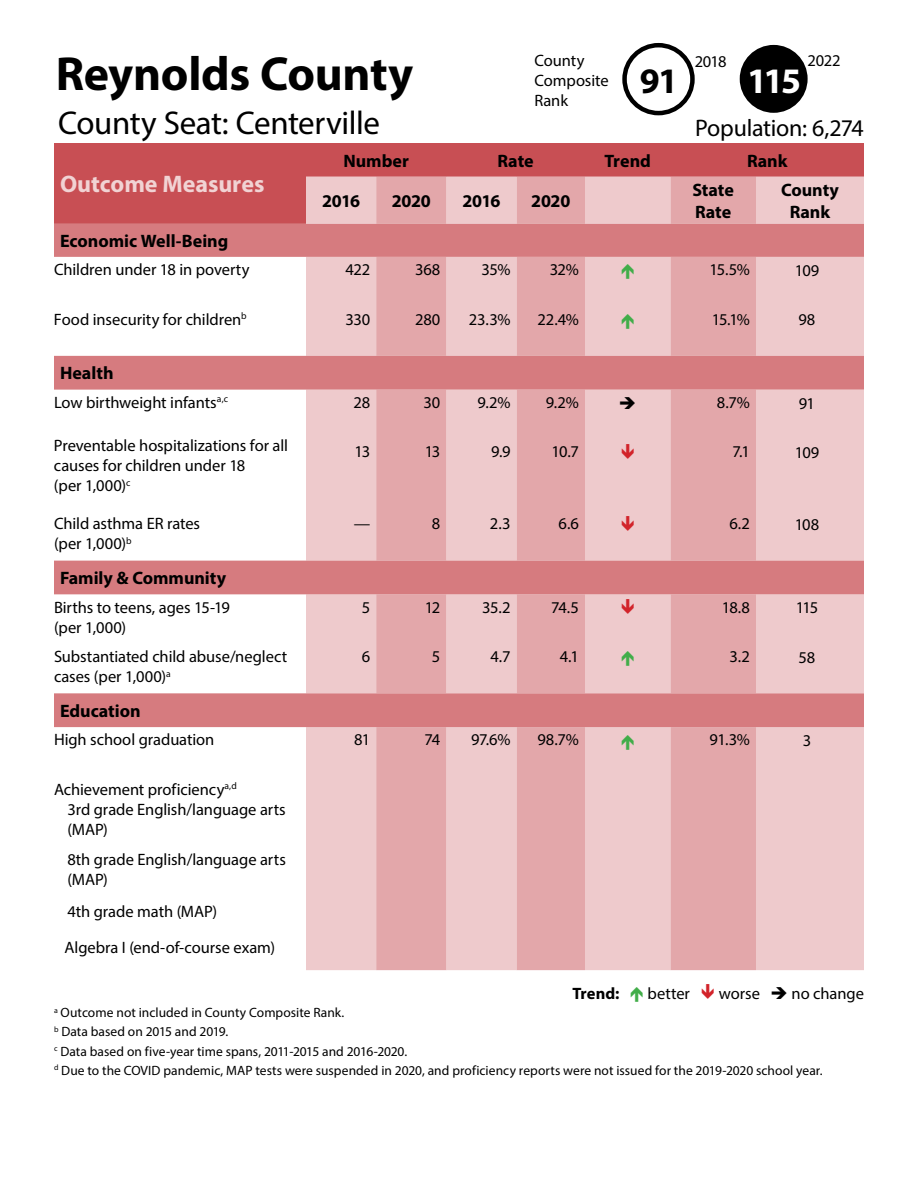
<style>
.page{position:relative;width:918px;height:1188px;background:#fff}
.page>*{position:absolute;margin:0;border:0;box-sizing:border-box;transform-origin:0 0}
.t1{font:700 48px "Myriad Pro";letter-spacing:-.005em;color:#000}
.t2{font:700 36px "Myriad Pro";color:#fff}
.t3{font:700 36px "Myriad Pro";color:#000}
.t4{font:33px "Myriad Pro";letter-spacing:-.015em;color:#000}
.t5{font:24px "Myriad Pro";letter-spacing:-.01em;color:#000}
.t6{font:700 24px "Myriad Pro";color:#f1d3d4}
.t7{font:700 18px/21.6px "Myriad Pro";color:#000}
.t8{font:16.5px/19.8px "Myriad Pro";letter-spacing:-.005em;color:#000}
.t9{font:700 16.5px "Myriad Pro";color:#000}
.t10{font:13.5px/19.2px "Myriad Pro";color:#000}
</style>
<div class="page">
<div style="left:54px;top:143px;width:810px;height:81px;background:#c84f54"></div>
<div style="left:306px;top:177px;width:558px;height:793px;background:#eecacc"></div>
<svg style="left:376px;top:177px;width:380px;height:793px;background:#e7b5b8"></svg>
<svg style="left:54px;top:224px;width:810px;height:503px"></svg>
<div style="left:740px;top:45px;width:68px;height:68px;background:#000;border-radius:50%"></div>
<div style="left:622px;top:43px;width:73px;height:72px;border:4px solid #000;border-radius:50%"></div>
<svg style="left:622px;top:264px;width:12px;height:15px"></svg>
<svg style="left:622px;top:314px;width:12px;height:15px"></svg>
<svg style="left:622px;top:444px;width:12px;height:15px"></svg>
<svg style="left:622px;top:516px;width:12px;height:15px"></svg>
<svg style="left:622px;top:599px;width:12px;height:15px"></svg>
<svg style="left:622px;top:651px;width:12px;height:15px"></svg>
<svg style="left:622px;top:734px;width:12px;height:15px"></svg>
<svg style="left:620px;top:397px;width:15px;height:12px"></svg>
<h1 class="t1" style="left:56px;top:42px;width:359px">Reynolds County</h1>
<h3 class="t4" style="left:58px;top:103px;width:323px">County Seat: Centerville</h3>
<p class="t8" style="left:535px;top:51px;width:51px">County</p>
<p class="t8" style="left:695px;top:51px;width:33px">2018</p>
<p class="t8" style="left:535px;top:70px;width:76px">Composite<br>Rank</p>
<h2 class="t3" style="left:640px;top:57px;width:40px">91</h2>
<p class="t8" style="left:808px;top:51px;width:34px">2022</p>
<h2 class="t2" style="left:747px;top:57px;width:56px">115</h2>
<h3 class="t5" style="left:695px;top:113px;width:170px">Population: 6,274</h3>
<h3 class="t6" style="left:60px;top:169px;width:206px">Outcome Measures</h3>
<p class="t7" style="left:343px;top:149px;width:67px">Number</p>
<p class="t7" style="left:498px;top:149px;width:38px">Rate</p>
<p class="t7" style="left:605px;top:149px;width:48px">Trend</p>
<p class="t7" style="left:747px;top:149px;width:42px">Rank</p>
<p class="t7" style="left:322px;top:190px;width:40px">2016</p>
<p class="t7" style="left:392px;top:190px;width:41px">2020</p>
<p class="t7" style="left:462px;top:190px;width:40px">2016</p>
<p class="t7" style="left:531px;top:190px;width:41px">2020</p>
<p class="t7" style="left:693px;top:179px;width:43px">State<br>Rate</p>
<p class="t7" style="left:781px;top:179px;width:59px;text-align:center">County<br>Rank</p>
<p class="t7" style="left:60px;top:229px;width:170px">Economic Well-Being</p>
<p class="t8" style="left:54px;top:260px;width:197px">Children under 18 in poverty</p>
<p class="t8" style="left:346px;top:260px;width:26px">422</p>
<p class="t8" style="left:415px;top:260px;width:27px">368</p>
<p class="t8" style="left:482px;top:260px;width:31px">35%</p>
<p class="t8" style="left:550px;top:260px;width:31px">32%</p>
<p class="t8" style="left:710px;top:260px;width:42px">15.5%</p>
<p class="t8" style="left:795px;top:260px;width:26px">109</p>
<p class="t8" style="left:54px;top:309px;width:194px">Food insecurity for children<sup>b</sup></p>
<p class="t8" style="left:345px;top:309px;width:26px">330</p>
<p class="t8" style="left:415px;top:309px;width:27px">280</p>
<p class="t8" style="left:469px;top:309px;width:43px">23.3%</p>
<p class="t8" style="left:538px;top:309px;width:43px">22.4%</p>
<p class="t8" style="left:712px;top:309px;width:40px">15.1%</p>
<p class="t8" style="left:799px;top:310px;width:18px">98</p>
<p class="t7" style="left:60px;top:362px;width:55px">Health</p>
<p class="t8" style="left:54px;top:392px;width:176px">Low birthweight infants<sup>a,c</sup></p>
<p class="t8" style="left:354px;top:392px;width:18px">28</p>
<p class="t8" style="left:424px;top:392px;width:18px">30</p>
<p class="t8" style="left:478px;top:392px;width:35px">9.2%</p>
<p class="t8" style="left:546px;top:392px;width:35px">9.2%</p>
<p class="t8" style="left:717px;top:392px;width:35px">8.7%</p>
<p class="t8" style="left:799px;top:393px;width:18px">91</p>
<p class="t8" style="left:54px;top:436px;width:236px">Preventable hospitalizations for all causes for children under 18<br>(per 1,000)<sup>c</sup></p>
<p class="t8" style="left:354px;top:442px;width:17px">13</p>
<p class="t8" style="left:425px;top:442px;width:17px">13</p>
<p class="t8" style="left:491px;top:442px;width:21px">9.9</p>
<p class="t8" style="left:551px;top:442px;width:29px">10.7</p>
<p class="t8" style="left:733px;top:442px;width:19px">7.1</p>
<p class="t8" style="left:795px;top:443px;width:26px">109</p>
<p class="t8" style="left:54px;top:514px;width:148px">Child asthma ER rates (per 1,000)<sup>b</sup></p>
<p class="t8" style="left:354px;top:514px;width:18px">—</p>
<p class="t8" style="left:432px;top:514px;width:10px">8</p>
<p class="t8" style="left:490px;top:514px;width:22px">2.3</p>
<p class="t8" style="left:559px;top:514px;width:22px">6.6</p>
<p class="t8" style="left:729px;top:514px;width:22px">6.2</p>
<p class="t8" style="left:795px;top:515px;width:26px">108</p>
<p class="t7" style="left:60px;top:567px;width:168px">Family &amp; Community</p>
<p class="t8" style="left:54px;top:597px;width:177px">Births to teens, ages 15-19 (per 1,000)</p>
<p class="t8" style="left:362px;top:597px;width:10px">5</p>
<p class="t8" style="left:425px;top:597px;width:17px">12</p>
<p class="t8" style="left:482px;top:597px;width:30px">35.2</p>
<p class="t8" style="left:551px;top:597px;width:29px">74.5</p>
<p class="t8" style="left:722px;top:597px;width:30px">18.8</p>
<p class="t8" style="left:796px;top:598px;width:24px">115</p>
<p class="t8" style="left:54px;top:647px;width:235px">Substantiated child abuse/neglect cases (per 1,000)<sup>a</sup></p>
<p class="t8" style="left:362px;top:647px;width:10px">6</p>
<p class="t8" style="left:432px;top:647px;width:10px">5</p>
<p class="t8" style="left:491px;top:647px;width:22px">4.7</p>
<p class="t8" style="left:560px;top:647px;width:21px">4.1</p>
<p class="t8" style="left:730px;top:647px;width:22px">3.2</p>
<p class="t8" style="left:799px;top:647px;width:18px">58</p>
<p class="t7" style="left:60px;top:700px;width:82px">Education</p>
<p class="t8" style="left:54px;top:730px;width:162px">High school graduation</p>
<p class="t8" style="left:354px;top:730px;width:18px">81</p>
<p class="t8" style="left:425px;top:730px;width:17px">74</p>
<p class="t8" style="left:471px;top:730px;width:41px">97.6%</p>
<p class="t8" style="left:537px;top:730px;width:43px">98.7%</p>
<p class="t8" style="left:710px;top:730px;width:42px">91.3%</p>
<p class="t8" style="left:803px;top:731px;width:10px">3</p>
<p class="t8" style="left:68px;top:779px;width:220px;text-indent:-14px">Achievement proficiency<sup>a,d<br></sup>3rd grade English/language arts (MAP)</p>
<p class="t8" style="left:68px;top:849px;width:220px">8th grade English/language arts (MAP)</p>
<p class="t8" style="left:64px;top:893px;width:212px;line-height:36px">4th grade math (MAP)<br>Algebra I (end-of-course exam)</p>
<p class="t9" style="left:572px;top:983px;width:48px">Trend:</p>
<p class="t8" style="left:648px;top:983px;width:44px">better</p>
<p class="t8" style="left:719px;top:983px;width:147px">worse ➔ no change</p>
<p class="t10" style="left:54px;top:1003px;width:770px"><sup>a</sup> Outcome not included in County Composite Rank.<br><sup>b</sup> Data based on 2015 and 2019.<br><sup>c</sup> Data based on five-year time spans, 2011-2015 and 2016-2020.<br><sup>d</sup> Due to the COVID pandemic, MAP tests were suspended in 2020, and proficiency reports were not issued for the 2019-2020 school year.</p>
</div>
